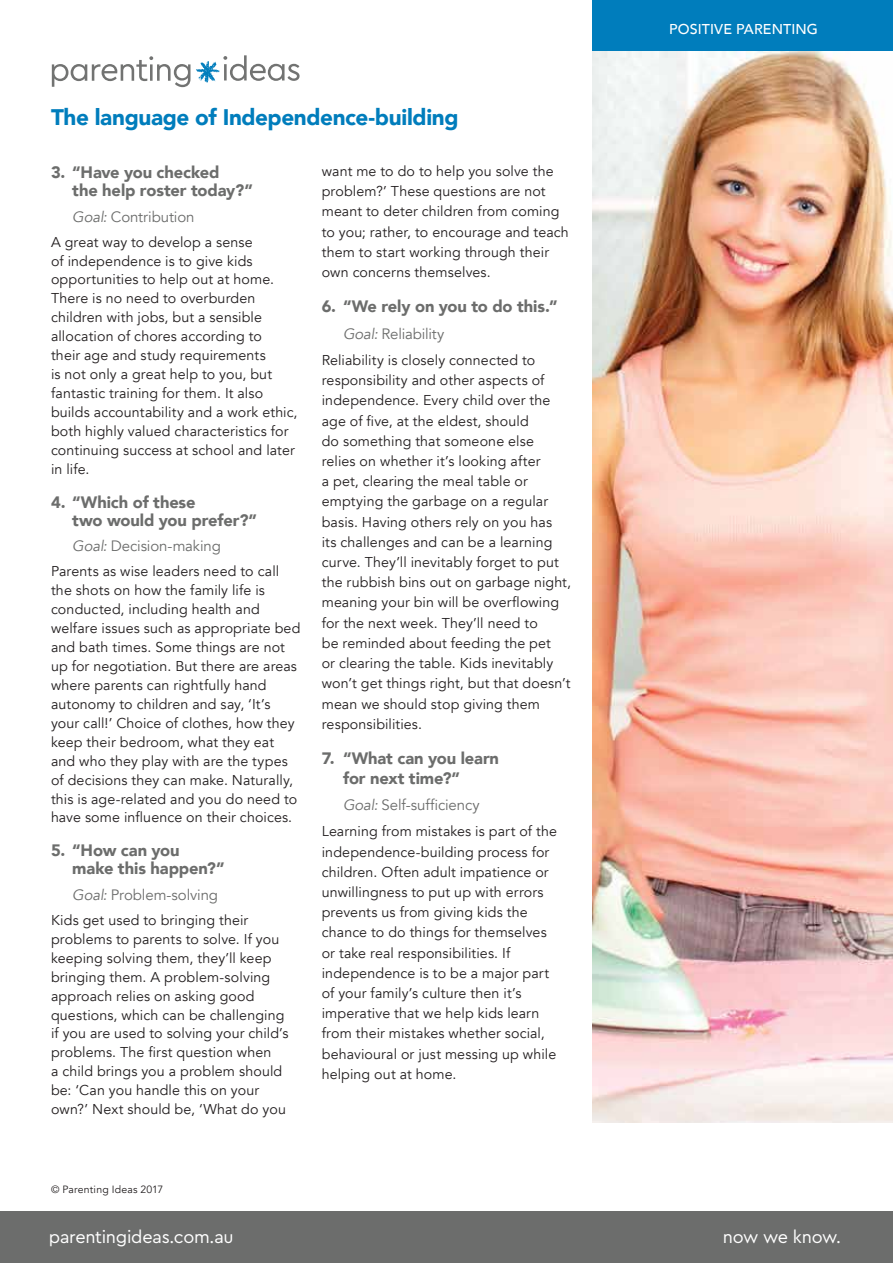
<style>
.page{position:relative;width:893px;height:1263px;background:#fff}
.page>*{position:absolute;margin:0;border:0;box-sizing:border-box;transform-origin:0 0}
.t1{font:900 22.5px "Avenir";letter-spacing:-.015em;color:#007dbc}
.t2{font:18px "Cera Basic";letter-spacing:-.015em;color:#fff}
.t3{font:900 16.5px/18.1px "Avenir";letter-spacing:-.01em;color:#6c6d6c}
.t4{font:15px "Avenir";letter-spacing:-.01em;color:#6c6d6c}
.t5{font:14.25px/18.9px "Avenir";letter-spacing:.01em;color:#231f20}
.t6{font:500 14.25px "Avenir";letter-spacing:.01em;color:#fff}
.t7{font:10.5px "Avenir";letter-spacing:.015em;color:#231f20}
.s1{font-style:italic}
</style>
<div class="page">
<div style="left:592px;top:0;width:301px;height:51px;background:#007dbc"></div>
<div style="left:0;top:1212px;width:893px;height:51px;background:#6c6d6c"></div>
<svg style="left:52px;top:56px;width:138px;height:31px"></svg>
<svg style="left:196px;top:55px;width:104px;height:27px"></svg>
<img style="left:592px;top:51px;width:301px;height:1072px">
<h1 class="t1" style="left:51px;top:97px;width:409px">The language of Independence-building</h1>
<p class="t3" style="left:72px;top:163px;width:182px;text-indent:-21px">3. “Have you checked<br>the help roster today?”</p>
<p class="t4" style="left:72px;top:208px;width:124px"><span class="s1">Goal:</span> Contribution</p>
<p class="t5" style="left:51px;top:232px;width:248px">A great way to develop a sense<br>of independence is to give kids opportunities to help out at home.<br>There is no need to overburden children with jobs, but a sensible allocation of chores according to<br>their age and study requirements<br>is not only a great help to you, but fantastic training for them. It also builds accountability and a work ethic, both highly valued characteristics for continuing success at school and later in life.</p>
<p class="t3" style="left:72px;top:492px;width:186px;text-indent:-21px">4. “Which of these<br>two would you prefer?”</p>
<p class="t4" style="left:72px;top:537px;width:150px"><span class="s1">Goal:</span> Decision-making</p>
<p class="t5" style="left:51px;top:562px;width:251px">Parents as wise leaders need to call the shots on how the family life is conducted, including health and welfare issues such as appropriate bed and bath times. Some things are not up for negotiation. But there are areas where parents can rightfully hand autonomy to children and say, ‘It’s your call!’ Choice of clothes, how they keep their bedroom, what they eat and who they play with are the types of decisions they can make. Naturally, this is age-related and you do need to have some influence on their choices.</p>
<p class="t3" style="left:72px;top:841px;width:154px;text-indent:-21px">5. “How can you make this happen?”</p>
<p class="t4" style="left:72px;top:886px;width:147px"><span class="s1">Goal:</span> Problem-solving</p>
<p class="t5" style="left:51px;top:911px;width:239px">Kids get used to bringing their problems to parents to solve. If you keeping solving them, they’ll keep bringing them. A problem-solving approach relies on asking good questions, which can be challenging if you are used to solving your child’s problems. The first question when<br>a child brings you a problem should be: ‘Can you handle this on your own?’ Next should be, ‘What do you</p>
<p class="t5" style="left:322px;top:161px;width:249px;line-height:20.2px">want me to do to help you solve the problem?’ These questions are not meant to deter children from coming to you; rather, to encourage and teach them to start working through their own concerns themselves.</p>
<p class="t3" style="left:322px;top:297px;width:237px">6. “We rely on you to do this.”</p>
<p class="t4" style="left:343px;top:325px;width:103px"><span class="s1">Goal:</span> Reliability</p>
<p class="t5" style="left:322px;top:350px;width:251px;line-height:20.2px">Reliability is closely connected to responsibility and other aspects of independence. Every child over the age of five, at the eldest, should<br>do something that someone else relies on whether it’s looking after<br>a pet, clearing the meal table or emptying the garbage on a regular basis. Having others rely on you has<br>its challenges and can be a learning curve. They’ll inevitably forget to put the rubbish bins out on garbage night, meaning your bin will be overflowing for the next week. They’ll need to<br>be reminded about feeding the pet<br>or clearing the table. Kids inevitably won’t get things right, but that doesn’t mean we should stop giving them responsibilities.</p>
<p class="t3" style="left:343px;top:748px;width:158px;line-height:19.5px;text-indent:-21px">7. “What can you learn for next time?”</p>
<p class="t4" style="left:343px;top:796px;width:138px"><span class="s1">Goal:</span> Self-sufficiency</p>
<p class="t5" style="left:322px;top:822px;width:237px;line-height:20.2px">Learning from mistakes is part of the independence-building process for children. Often adult impatience or unwillingness to put up with errors prevents us from giving kids the chance to do things for themselves or take real responsibilities. If independence is to be a major part of your family’s culture then it’s imperative that we help kids learn from their mistakes whether social, behavioural or just messing up while helping out at home.</p>
<p class="t7" style="left:51px;top:1183px;width:114px">© Parenting Ideas 2017</p>
<p class="t6" style="left:669px;top:17px;width:150px">POSITIVE PARENTING</p>
<p class="t2" style="left:49px;top:1226px;width:186px">parentingideas.com.au</p>
<p class="t2" style="left:723px;top:1226px;width:120px">now we know.</p>
</div>
